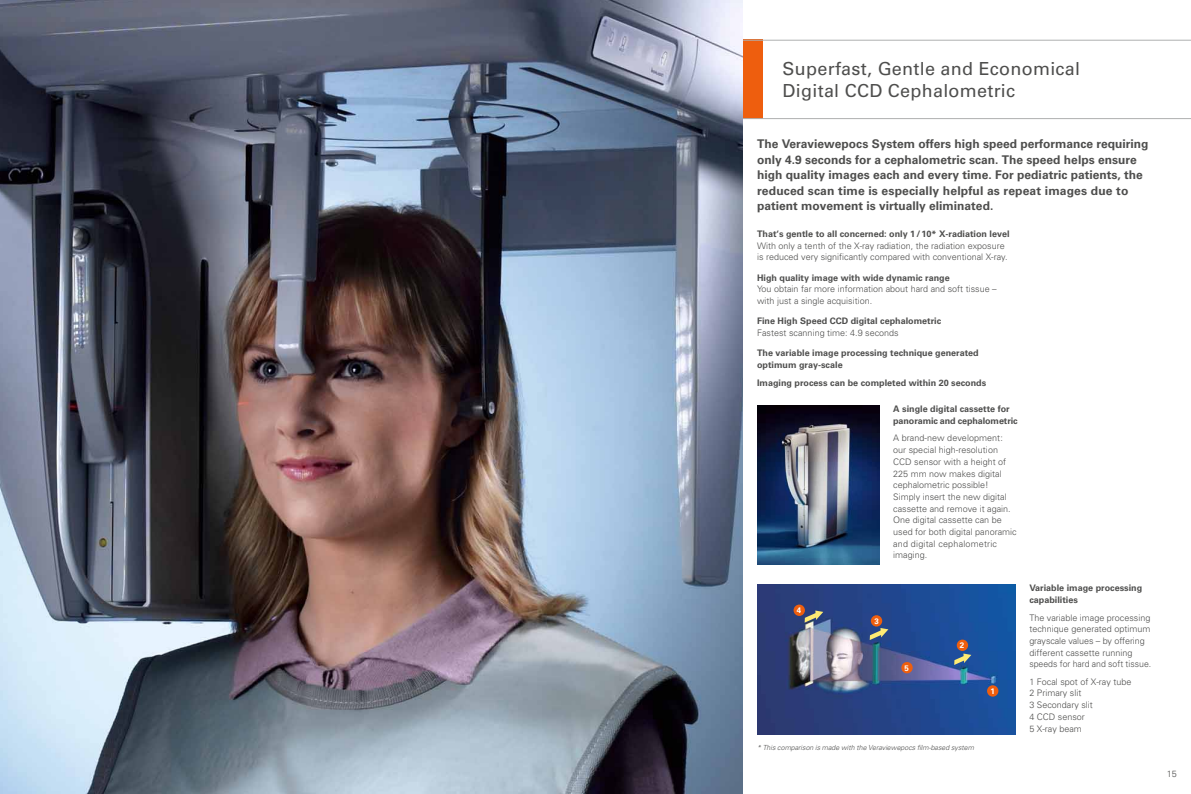
<style>
.page{position:relative;width:1191px;height:794px;background:#fff}
.page>*{position:absolute;margin:0;border:0;box-sizing:border-box;transform-origin:0 0}
.t1{font:18px/22px "Univers";letter-spacing:.015em;color:#4e4e4d}
.t2{font:700 12px/15.6px "Univers";color:#4e4e4d}
.t3{font:300 9px/11.7px "Univers";color:#4e4e4d}
.t4{font:700 9px/11.7px "Univers";color:#4e4e4d}
.t5{font:700 8px "Univers";color:#fff}
.t6{font:italic 300 7px "Univers";color:#4e4e4d}
</style>
<div class="page">
<img style="left:0;top:0;width:743px;height:794px">
<img style="left:757px;top:405px;width:122px;height:159px">
<img style="left:757px;top:584px;width:258px;height:150px">
<div style="left:901px;top:662px;width:11px;height:11px;background:#ee5e0e;border-radius:50%"></div>
<svg style="left:956px;top:639px;width:12px;height:12px"></svg>
<div style="left:871px;top:615px;width:11px;height:11px;background:#ee5e0e;border-radius:50%"></div>
<div style="left:793px;top:604px;width:12px;height:12px;background:#ee5e0e;border-radius:50%"></div>
<div style="left:987px;top:685px;width:11px;height:11px;background:#ee5e0e;border-radius:50%"></div>
<svg style="left:804px;top:610px;width:19px;height:12px"></svg>
<svg style="left:869px;top:628px;width:19px;height:12px"></svg>
<svg style="left:954px;top:653px;width:17px;height:12px"></svg>
<div style="left:743px;top:40px;width:20px;height:79px;background:#ee5e0e"></div>
<hr style="left:743px;top:118px;width:448px;height:1px;background:#afb0b0">
<hr style="left:743px;top:40px;width:448px;height:1px;background:#afb0b0">
<h1 class="t1" style="left:782px;top:59px;width:299px">Superfast, Gentle and Economical<br>Digital CCD Cephalometric</h1>
<p class="t2" style="left:757px;top:137px;width:393px">The Veraviewepocs System offers high speed performance requiring only 4.9 seconds for a cephalometric scan. The speed helps ensure high quality images each and every time. For pediatric patients, the reduced scan time is especially helpful as repeat images due to patient movement is virtually eliminated.</p>
<p class="t4" style="left:757px;top:229px;width:254px">That‘s gentle to all concerned: only 1 / 10* X-radiation level</p>
<p class="t3" style="left:757px;top:240px;width:252px">With only a tenth of the X-ray radiation, the radiation exposure is reduced very significantly compared with conventional X-ray.</p>
<p class="t4" style="left:757px;top:272px;width:194px">High quality image with wide dynamic range</p>
<p class="t3" style="left:757px;top:284px;width:241px">You obtain far more information about hard and soft tissue – with just a single acquisition.</p>
<p class="t4" style="left:757px;top:316px;width:186px">Fine High Speed CCD digital cephalometric</p>
<p class="t3" style="left:757px;top:328px;width:143px">Fastest scanning time: 4.9 seconds</p>
<p class="t4" style="left:757px;top:348px;width:223px">The variable image processing technique generated optimum gray-scale</p>
<p class="t4" style="left:757px;top:377px;width:231px">Imaging process can be completed within 20 seconds</p>
<p class="t4" style="left:893px;top:404px;width:126px">A single digital cassette for panoramic and cephalometric</p>
<p class="t3" style="left:893px;top:433px;width:125px">A brand-new development: our special high-resolution<br>CCD sensor with a height of<br>225 mm now makes digital cephalometric possible!<br>Simply insert the new digital cassette and remove it again.<br>One digital cassette can be used for both digital panoramic and digital cephalometric imaging.</p>
<p class="t4" style="left:1029px;top:583px;width:114px">Variable image processing capabilities</p>
<p class="t3" style="left:1029px;top:612px;width:123px">The variable image processing technique generated optimum grayscale values – by offering different cassette running speeds for hard and soft tissue.</p>
<p class="t3" style="left:1029px;top:676px;width:104px">1 Focal spot of X-ray tube<br>2 Primary slit<br>3 Secondary slit<br>4 CCD sensor<br>5 X-ray beam</p>
<p class="t6" style="left:757px;top:745px;width:218px">* This comparison is made with the Veraviewepocs film-based system</p>
<p class="t5" style="left:797px;top:607px;width:6px">4</p>
<p class="t5" style="left:874px;top:618px;width:6px">3</p>
<p class="t5" style="left:959px;top:642px;width:6px">2</p>
<p class="t5" style="left:904px;top:665px;width:6px">5</p>
<p class="t5" style="left:990px;top:688px;width:6px">1</p>
<p class="t3" style="left:1166px;top:769px;width:12px">15</p>
</div>
